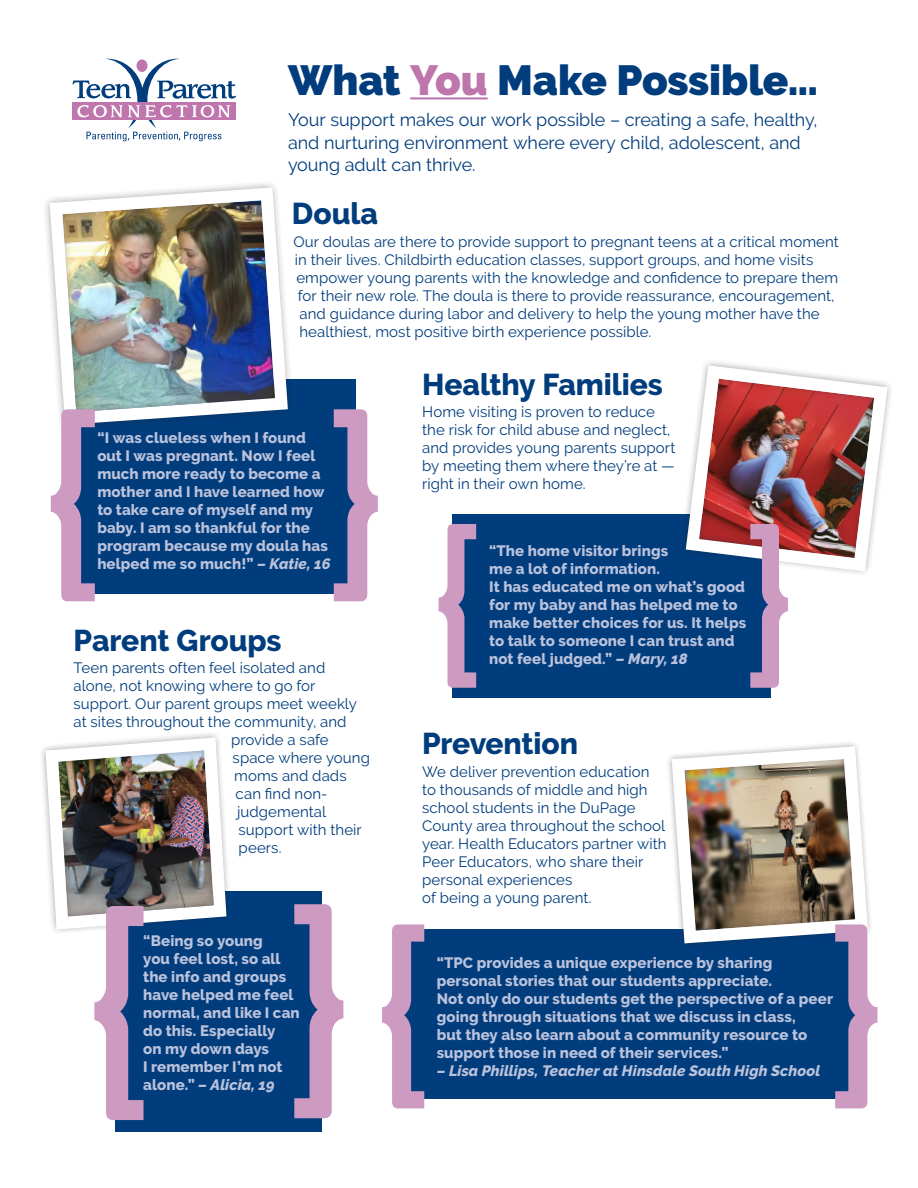
<style>
.page{position:relative;width:918px;height:1188px;background:#fff}
.page>*{position:absolute;margin:0;border:0;box-sizing:border-box;transform-origin:0 0}
.Text_1{font:500 277.65px "Raleway";color:#cd9ac2}
.Text_1-2{font:500 249px "Raleway";color:#cd9ac2}
.Text_1-3{font:500 238.65px "Raleway";color:#cd9ac2}
.Text_1-4{font:500 212.4px "Raleway";color:#cd9ac2}
.t1{font:900 42px "Raleway";color:#013d7d}
.Heads_Text{font:800 30px "Raleway";letter-spacing:-.005em;color:#013d7d}
.t2{font:18px/22.5px "Raleway";letter-spacing:-.005em;color:#013d7d}
.Text_Front{font:15px/18px "Raleway";letter-spacing:.005em;color:#013d7d}
.t3{font:800 15px/18px "Raleway";letter-spacing:.005em;color:#bbc2db}
.t4{font:italic 800 15px "Raleway";letter-spacing:.005em;color:#bbc2db}
.s1{color:#be76ad}
.s2{font-style:italic}
</style>
<div class="page">
<div style="left:74px;top:380px;width:282px;height:214px;background:#013d7d"></div>
<div style="left:452px;top:514px;width:318px;height:184px;background:#013d7d"></div>
<svg style="left:72px;top:59px;width:164px;height:82px"></svg>
<hr style="left:410px;top:97px;width:78px;height:2px;background:#be76ad">
<img style="left:45px;top:183px;width:249px;height:246px">
<img style="left:684px;top:361px;width:207px;height:217px">
<div style="left:398px;top:930px;width:461px;height:169px;background:#013d7d"></div>
<img style="left:665px;top:743px;width:206px;height:202px">
<div style="left:116px;top:892px;width:206px;height:240px;background:#013d7d"></div>
<img style="left:42px;top:734px;width:193px;height:203px">
<p class="t1" style="left:288px;top:56px;width:532px">What <span class="s1">You</span> Make Possible…</p>
<p class="t2" style="left:288px;top:109px;width:531px">Your support makes our work possible – creating a safe, healthy, and nurturing environment where every child, adolescent, and young adult can thrive.</p>
<p class="Heads_Text" style="left:292px;top:197px;width:88px">Doula</p>
<p class="Text_Front" style="left:293px;top:232px;width:547px">Our doulas are there to provide support to pregnant teens at a critical moment</p>
<p class="Text_Front" style="left:295px;top:250px;width:520px">in their lives. Childbirth education classes, support groups, and home visits</p>
<p class="Text_Front" style="left:296px;top:268px;width:543px">empower young parents with the knowledge and confidence to prepare them</p>
<p class="Text_Front" style="left:298px;top:286px;width:538px">for their new role. The doula is there to provide reassurance, encouragement,</p>
<p class="Text_Front" style="left:299px;top:304px;width:522px">and guidance during labor and delivery to help the young mother have the</p>
<p class="Text_Front" style="left:299px;top:322px;width:354px">healthiest, most positive birth experience possible.</p>
<p class="Heads_Text" style="left:422px;top:367px;width:242px">Healthy Families</p>
<p class="Text_Front" style="left:422px;top:403px;width:255px">Home visiting is proven to reduce the risk for child abuse and neglect, and provides young parents support by meeting them where they’re at — right in their own home.</p>
<p class="Text_1-2" style="left:39px;top:362px;width:69px">{</p>
<p class="Text_1-2" style="left:322px;top:362px;width:69px">}</p>
<p class="t3" style="left:97px;top:429px;width:235px">“I was clueless when I found out I was pregnant. Now I feel much more ready to become a mother and I have learned how to take care of myself and my baby. I am so thankful for the program because my doula has helped me so much!” <span class="s2">– Katie, 16</span></p>
<p class="Text_1-4" style="left:429px;top:484px;width:59px">{</p>
<p class="Text_1-4" style="left:740px;top:484px;width:59px">}</p>
<p class="t3" style="left:489px;top:542px;width:259px">“The home visitor brings<br>me a lot of information.<br>It has educated me on what’s good for my baby and has helped me to make better choices for us. It helps to talk to someone I can trust and not feel judged.” <span class="s2">– Mary, 18</span></p>
<p class="Heads_Text" style="left:74px;top:623px;width:209px">Parent Groups</p>
<p class="Text_Front" style="left:74px;top:659px;width:253px">Teen parents often feel isolated and</p>
<p class="Text_Front" style="left:74px;top:677px;width:243px">alone, not knowing where to go for</p>
<p class="Text_Front" style="left:74px;top:695px;width:285px">support. Our parent groups meet weekly</p>
<p class="Text_Front" style="left:74px;top:713px;width:275px">at sites throughout the community, and</p>
<p class="Text_Front" style="left:231px;top:731px;width:99px">provide a safe</p>
<p class="Text_Front" style="left:233px;top:749px;width:139px">space where young</p>
<p class="Text_Front" style="left:234px;top:767px;width:114px">moms and dads</p>
<p class="Text_Front" style="left:236px;top:785px;width:93px">can find non-</p>
<p class="Text_Front" style="left:237px;top:803px;width:91px">judgemental</p>
<p class="Text_Front" style="left:239px;top:821px;width:125px">support with their</p>
<p class="Text_Front" style="left:239px;top:839px;width:45px">peers.</p>
<p class="Heads_Text" style="left:422px;top:727px;width:157px">Prevention</p>
<p class="Text_Front" style="left:422px;top:762px;width:246px">We deliver prevention education to thousands of middle and high school students in the DuPage<br>County area throughout the school year. Health Educators partner with<br>Peer Educators, who share their personal experiences<br>of being a young parent.</p>
<p class="Text_1-3" style="left:371px;top:879px;width:66px">{</p>
<p class="Text_1" style="left:81px;top:852px;width:277px">{ }</p>
<p class="Text_1-3" style="left:824px;top:879px;width:66px">}</p>
<p class="t3" style="left:143px;top:932px;width:158px">“Being so young<br>you feel lost, so all the info and groups have helped me feel normal, and like I can do this. Especially<br>on my down days<br>I remember I’m not alone.” <span class="s2">– Alicia, 19</span></p>
<p class="t3" style="left:437px;top:953px;width:398px">“TPC provides a unique experience by sharing personal stories that our students appreciate.<br>Not only do our students get the perspective of a peer going through situations that we discuss in class,<br>but they also learn about a community resource to support those in need of their services.”</p>
<p class="t4" style="left:437px;top:1062px;width:385px">– Lisa Phillips, Teacher at Hinsdale South High School</p>
</div>
